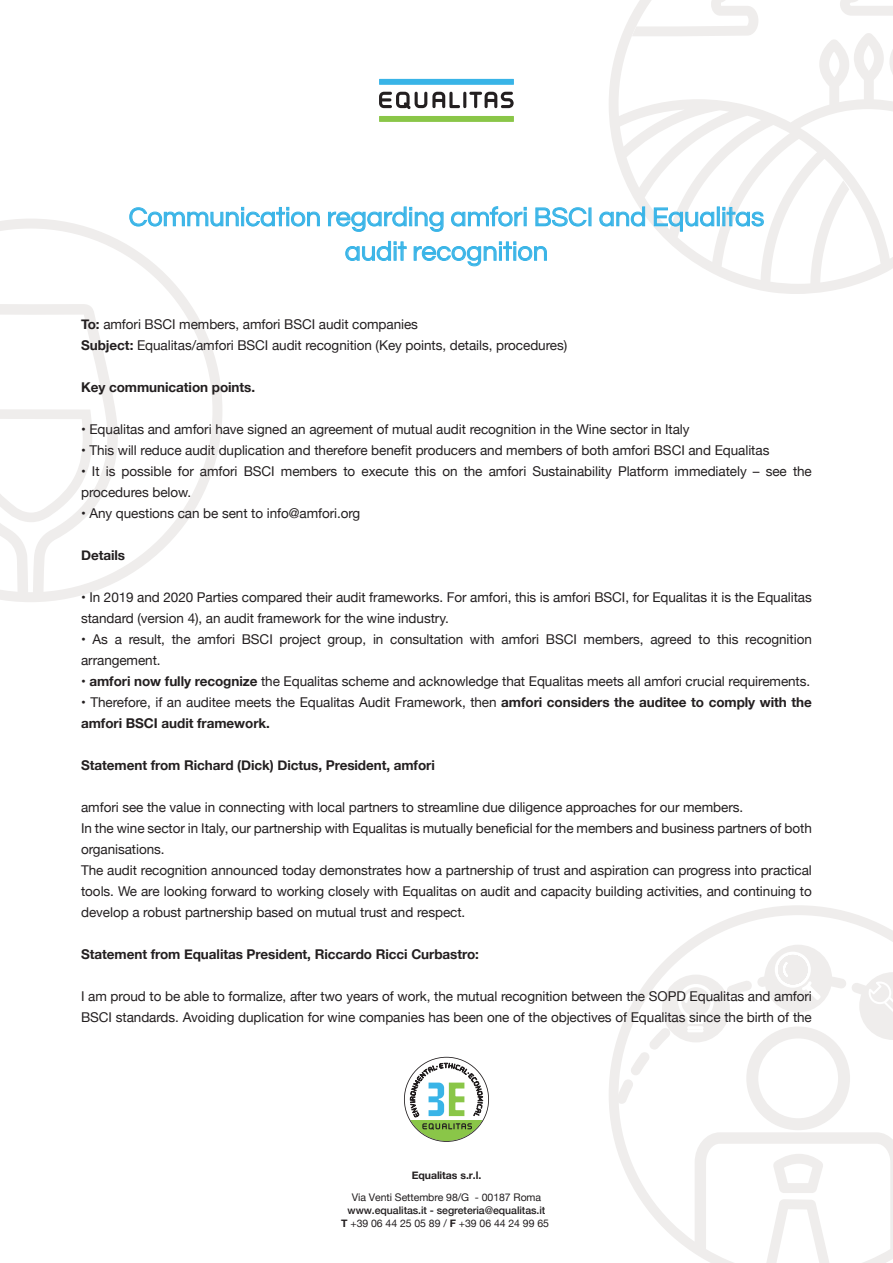
<style>
.page{position:relative;width:893px;height:1263px;background:#fff}
.page>*{position:absolute;margin:0;border:0;box-sizing:border-box;transform-origin:0 0}
.t1{font:27px/34.5px "Questrial";color:#39b4e7;text-align:center}
.t2{font:13.5px/21px "Helvetica Neue";letter-spacing:-.005em;color:#231f20}
.t3{font:700 13.5px/21px "Helvetica Neue";letter-spacing:-.005em;color:#231f20}
.t4{font:500 10.5px/12.6px "Helvetica Neue";letter-spacing:-.005em;color:#231f20;text-align:center}
.t5{font:10.5px "Helvetica Neue";letter-spacing:-.005em;color:#231f20}
.t6{font:700 10.5px "Helvetica Neue";letter-spacing:-.005em;color:#231f20}
.s1{font-weight:700}
.s2{font-weight:400}
</style>
<div class="page">
<svg style="left:609px;top:0;width:284px;height:294px"></svg>
<svg style="left:0;top:219px;width:222px;height:383px"></svg>
<svg style="left:609px;top:905px;width:284px;height:358px"></svg>
<svg style="left:773px;top:1154px;width:50px;height:39px"></svg>
<svg style="left:616px;top:945px;width:277px;height:185px"></svg>
<svg style="left:404px;top:1057px;width:85px;height:85px"></svg>
<svg style="left:129px;top:207px;width:191px;height:20px"></svg>
<svg style="left:328px;top:206px;width:116px;height:26px"></svg>
<svg style="left:451px;top:206px;width:76px;height:21px"></svg>
<svg style="left:535px;top:207px;width:56px;height:20px"></svg>
<svg style="left:599px;top:206px;width:46px;height:21px"></svg>
<svg style="left:654px;top:207px;width:61px;height:25px"></svg>
<div style="left:717px;top:206px;width:3px;height:20px;border:1px solid #39b4e7"></div>
<svg style="left:722px;top:207px;width:42px;height:20px"></svg>
<svg style="left:345px;top:241px;width:62px;height:20px"></svg>
<svg style="left:413px;top:241px;width:134px;height:26px"></svg>
<svg style="left:379px;top:92px;width:81px;height:17px"></svg>
<hr style="left:463px;top:92px;width:3px;height:16px;background:#231f20;border-radius:2px">
<svg style="left:469px;top:92px;width:45px;height:16px"></svg>
<div style="left:379px;top:116px;width:135px;height:6px;background:#8ac648"></div>
<div style="left:379px;top:79px;width:135px;height:6px;background:#39b4e7"></div>
<h1 class="t1" style="left:129px;top:200px;width:637px">Communication regarding amfori BSCI and Equalitas audit recognition</h1>
<p class="t2" style="left:81px;top:315px;width:488px"><span class="s1">To:</span> amfori BSCI members, amfori BSCI audit companies<br><span class="s1">Subject:</span> Equalitas/amfori BSCI audit recognition (Key points, details, procedures)</p>
<p class="t3" style="left:81px;top:377px;width:176px">Key communication points.</p>
<p class="t2" style="left:81px;top:420px;width:610px">• Equalitas and amfori have signed an agreement of mutual audit recognition in the Wine sector in Italy</p>
<p class="t2" style="left:81px;top:441px;width:690px">• This will reduce audit duplication and therefore benefit producers and members of both amfori BSCI and Equalitas</p>
<p class="t2" style="left:81px;top:462px;width:732px">• It is possible for amfori BSCI members to execute this on the amfori Sustainability Platform immediately – see the procedures below.</p>
<p class="t2" style="left:81px;top:504px;width:281px">• Any questions can be sent to info@amfori.org</p>
<p class="t3" style="left:81px;top:545px;width:46px">Details</p>
<p class="t2" style="left:81px;top:588px;width:732px">• In 2019 and 2020 Parties compared their audit frameworks. For amfori, this is amfori BSCI, for Equalitas it is the Equalitas standard (version 4), an audit framework for the wine industry.</p>
<p class="t2" style="left:81px;top:630px;width:732px">• As a result, the amfori BSCI project group, in consultation with amfori BSCI members, agreed to this recognition arrangement.</p>
<p class="t2" style="left:81px;top:672px;width:731px">• <span class="s1">amfori now fully recognize</span> the Equalitas scheme and acknowledge that Equalitas meets all amfori crucial requirements.</p>
<p class="t3" style="left:81px;top:692px;width:732px"><span class="s2">• Therefore, if an auditee meets the Equalitas Audit Framework, then</span> amfori considers the auditee to comply with the amfori BSCI audit framework.</p>
<p class="t3" style="left:81px;top:755px;width:355px">Statement from Richard (Dick) Dictus, President, amfori</p>
<p class="t2" style="left:81px;top:798px;width:732px">amfori see the value in connecting with local partners to streamline due diligence approaches for our members.<br>In the wine sector in Italy, our partnership with Equalitas is mutually beneficial for the members and business partners of both organisations.<br>The audit recognition announced today demonstrates how a partnership of trust and aspiration can progress into practical tools. We are looking forward to working closely with Equalitas on audit and capacity building activities, and continuing to develop a robust partnership based on mutual trust and respect.</p>
<p class="t3" style="left:81px;top:944px;width:399px">Statement from Equalitas President, Riccardo Ricci Curbastro:</p>
<p class="t2" style="left:81px;top:987px;width:732px">I am proud to be able to formalize, after two years of work, the mutual recognition between the SOPD Equalitas and amfori<br>BSCI standards. Avoiding duplication for wine companies has been one of the objectives of Equalitas since the birth of the</p>
<p class="t6" style="left:412px;top:1167px;width:71px">Equalitas s.r.l.</p>
<p class="t5" style="left:352px;top:1190px;width:191px">Via Venti Settembre 98/G - 00187 Roma</p>
<p class="t4" style="left:341px;top:1203px;width:209px">www.equalitas.it - segreteria@equalitas.it<br><span class="s1">T</span> <span class="s2">+39 06 44 25 05 89 /</span> <span class="s1">F</span> <span class="s2">+39 06 44 24 99 65</span></p>
</div>
